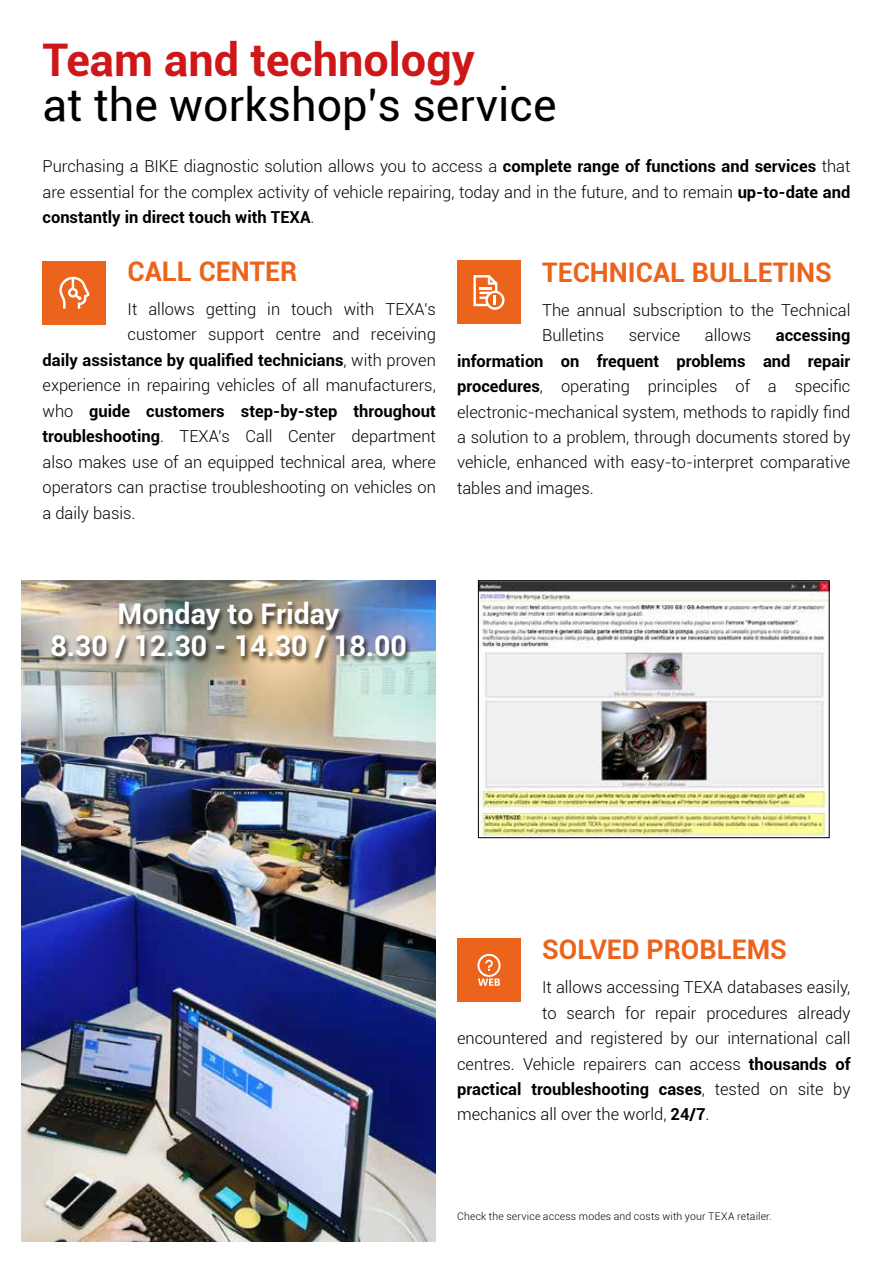
<style>
.page{position:relative;width:893px;height:1263px;background:#fff}
.page>*{position:absolute;margin:0;border:0;box-sizing:border-box;transform-origin:0 0}
.t1{font:45px "Roboto";color:#000}
.t2{font:700 45px "Roboto";color:#cd1719}
.t3{font:700 28.5px/31.5px "Roboto";color:#fff;text-align:center}
.t4{font:700 27px "Roboto";color:#ec641b}
.t5{font:300 16.5px/25.5px "Roboto";color:#000;text-align:justify}
.t6{font:700 16.5px "Roboto";color:#000}
.t7{font:300 10.5px "Roboto";letter-spacing:.015em;color:#000}
.s1{font-weight:700}
.s2{font-weight:300}
</style>
<div class="page">
<div style="left:43px;top:261px;width:63px;height:64px;background:#ec641b"></div>
<svg style="left:59px;top:277px;width:31px;height:32px"></svg>
<div style="left:457px;top:938px;width:64px;height:64px;background:#ec641b"></div>
<svg style="left:477px;top:954px;width:24px;height:32px"></svg>
<img style="left:480px;top:582px;width:347px;height:254px">
<div style="left:478px;top:580px;width:351px;height:258px;border:1px solid #000"></div>
<div style="left:457px;top:260px;width:64px;height:64px;background:#ec641b"></div>
<svg style="left:473px;top:275px;width:32px;height:35px"></svg>
<img style="left:21px;top:580px;width:415px;height:662px">
<div style="left:49px;top:602px;width:363px;height:64px;background:#000;opacity:.75"></div>
<h1 class="t2" style="left:43px;top:29px;width:434px">Team and technology</h1>
<h1 class="t1" style="left:43px;top:74px;width:516px">at the workshop’s service</h1>
<p class="t5" style="left:43px;top:153px;width:809px">Purchasing a BIKE diagnostic solution allows you to access a <span class="s1">complete range of functions and services</span> that are essential for the complex activity of vehicle repairing, today and in the future, and to remain <span class="s1">up-to-date and constantly in direct touch with TEXA</span>.</p>
<h3 class="t4" style="left:542px;top:253px;width:291px">TECHNICAL BULLETINS</h3>
<p class="t5" style="left:542px;top:296px;width:310px">The annual subscription to the Technical<br>Bulletins</p>
<h3 class="t4" style="left:128px;top:252px;width:171px">CALL CENTER</h3>
<p class="t5" style="left:128px;top:296px;width:310px">It allows getting in touch with TEXA’s</p>
<p class="t5" style="left:128px;top:321px;width:310px">customer support centre and receiving</p>
<p class="t6" style="left:43px;top:348px;width:395px">daily assistance by qualified technicians<span class="s2">, with proven</span></p>
<p class="t5" style="left:43px;top:372px;width:395px">experience in repairing vehicles of all manufacturers,</p>
<p class="t6" style="left:43px;top:399px;width:395px"><span class="s2">who</span> guide customers step-by-step throughout</p>
<p class="t5" style="left:43px;top:423px;width:395px"><span class="s1">troubleshooting</span>. TEXA’s Call Center department</p>
<p class="t5" style="left:43px;top:448px;width:395px">also makes use of an equipped technical area, where</p>
<p class="t5" style="left:43px;top:474px;width:395px">operators can practise troubleshooting on vehicles on</p>
<p class="t5" style="left:43px;top:499px;width:95px">a daily basis.</p>
<p class="t5" style="left:457px;top:322px;width:395px;text-indent:319px"><span class="s1">accessing information on frequent problems and repair procedures</span>, operating principles of a specific electronic-mechanical system, methods to rapidly find a solution to a problem, through documents stored by vehicle, enhanced with easy-to-interpret comparative tables and images.</p>
<p class="t5" style="left:629px;top:322px;width:53px">service</p>
<p class="t5" style="left:705px;top:322px;width:48px">allows</p>
<h2 class="t3" style="left:50px;top:597px;width:358px">Monday to Friday<br>8.30 / 12.30 - 14.30 / 18.00</h2>
<h3 class="t4" style="left:542px;top:930px;width:246px">SOLVED PROBLEMS</h3>
<p class="t5" style="left:542px;top:974px;width:310px">It allows accessing TEXA databases easily,</p>
<p class="t5" style="left:542px;top:999px;width:310px">to search for repair procedures already</p>
<p class="t5" style="left:457px;top:1025px;width:395px">encountered and registered by our international call</p>
<p class="t5" style="left:457px;top:1050px;width:395px">centres. Vehicle repairers can access <span class="s1">thousands of</span></p>
<p class="t6" style="left:457px;top:1077px;width:395px">practical troubleshooting cases<span class="s2">, tested on site by</span></p>
<p class="t5" style="left:457px;top:1101px;width:254px">mechanics all over the world, <span class="s1">24/7</span>.</p>
<p class="t7" style="left:457px;top:1209px;width:316px">Check the service access modes and costs with your TEXA retailer.</p>
</div>
